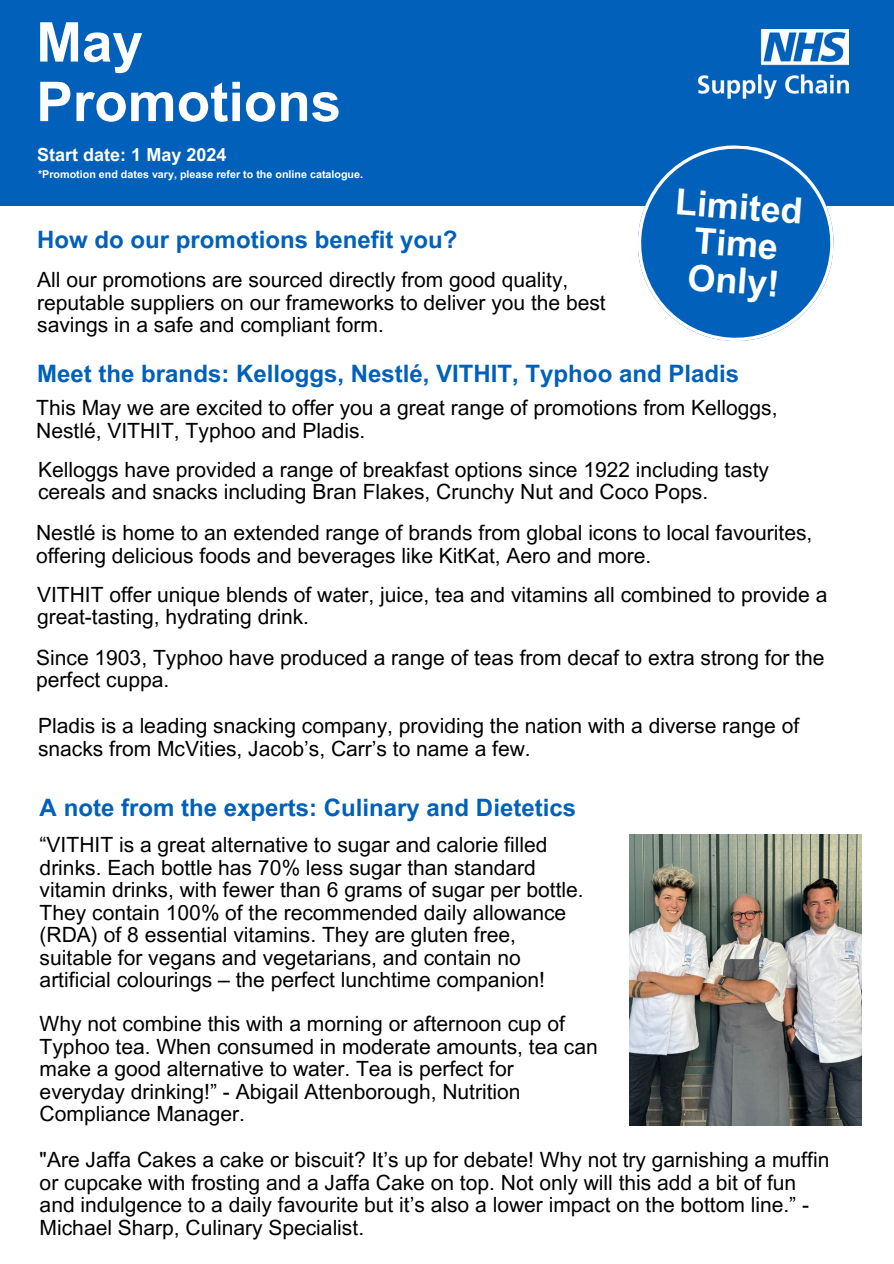
<style>
.page{position:relative;width:894px;height:1264px;background:#fff}
.page>*{position:absolute;margin:0;border:0;box-sizing:border-box;transform-origin:0 0}
.t1{font:700 54.9px/59.6px "Arial MT Pro";color:#fff}
.t2{font:700 35.85px/37.2px "Arial MT Pro";color:#fff;text-align:center}
.t3{font:700 24px "Arial MT Pro";color:#0161ba}
.t4{font:21px/22.5px "Arial MT Pro";color:#000}
.t5{font:700 18px "Arial MT Pro";color:#fff}
.t6{font:700 10.65px "Arial MT Pro";color:#fff}
</style>
<div class="page">
<div style="left:0;top:0;width:893px;height:205px;background:#0161ba"></div>
<img style="left:698px;top:30px;width:150px;height:68px">
<svg style="left:634px;top:145px;width:203px;height:196px"></svg>
<img style="left:629px;top:834px;width:232px;height:291px">
<h4 class="t1" style="left:36px;top:19px;width:306px">May<br>Promotions</h4>
<h3 class="t5" style="left:37px;top:148px;width:191px">Start date: 1 May 2024</h3>
<h4 class="t6" style="left:38px;top:170px;width:326px">*Promotion end dates vary, please refer to the online catalogue.</h4>
<h3 class="t3" style="left:37px;top:231px;width:421px">How do our promotions benefit you?</h3>
<h5 class="t4" style="left:37px;top:271px;width:570px">All our promotions are sourced directly from good quality, reputable suppliers on our frameworks to deliver you the best savings in a safe and compliant form.</h5>
<h4 class="t2" style="left:676px;top:188px;width:129px;rotate:4deg">Limited<br>Time<br>Only!</h4>
<h4 class="t3" style="left:37px;top:364px;width:703px">Meet the brands: Kelloggs, Nestlé, VITHIT, Typhoo and Pladis</h4>
<h2 class="t4" style="left:36px;top:399px;width:742px">This May we are excited to offer you a great range of promotions from Kelloggs,<br>Nestlé, VITHIT, Typhoo and Pladis.</h2>
<h4 class="t4" style="left:38px;top:461px;width:732px">Kelloggs have provided a range of breakfast options since 1922 including tasty cereals and snacks including Bran Flakes, Crunchy Nut and Coco Pops.</h4>
<h4 class="t4" style="left:36px;top:524px;width:777px">Nestlé is home to an extended range of brands from global icons to local favourites, offering delicious foods and beverages like KitKat, Aero and more.</h4>
<h4 class="t4" style="left:37px;top:585px;width:791px">VITHIT offer unique blends of water, juice, tea and vitamins all combined to provide a great-tasting, hydrating drink.</h4>
<h4 class="t4" style="left:36px;top:648px;width:789px">Since 1903, Typhoo have produced a range of teas from decaf to extra strong for the perfect cuppa.</h4>
<h3 class="t4" style="left:38px;top:717px;width:762px">Pladis is a leading snacking company, providing the nation with a diverse range of snacks from McVities, Jacob’s, Carr’s to name a few.</h3>
<p class="t3" style="left:40px;top:798px;width:537px">A note from the experts: Culinary and Dietetics</p>
<h4 class="t4" style="left:40px;top:836px;width:545px">“VITHIT is a great alternative to sugar and calorie filled drinks. Each bottle has 70% less sugar than standard vitamin drinks, with fewer than 6 grams of sugar per bottle.<br>They contain 100% of the recommended daily allowance (RDA) of 8 essential vitamins. They are gluten free, suitable for vegans and vegetarians, and contain no artificial colourings – the perfect lunchtime companion!</h4>
<h4 class="t4" style="left:40px;top:1015px;width:559px">Why not combine this with a morning or afternoon cup of Typhoo tea. When consumed in moderate amounts, tea can make a good alternative to water. Tea is perfect for everyday drinking!” - Abigail Attenborough, Nutrition Compliance Manager.</h4>
<p class="t4" style="left:40px;top:1151px;width:791px">"Are Jaffa Cakes a cake or biscuit? It’s up for debate! Why not try garnishing a muffin or cupcake with frosting and a Jaffa Cake on top. Not only will this add a bit of fun and indulgence to a daily favourite but it’s also a lower impact on the bottom line.” - Michael Sharp, Culinary Specialist.</p>
</div>
